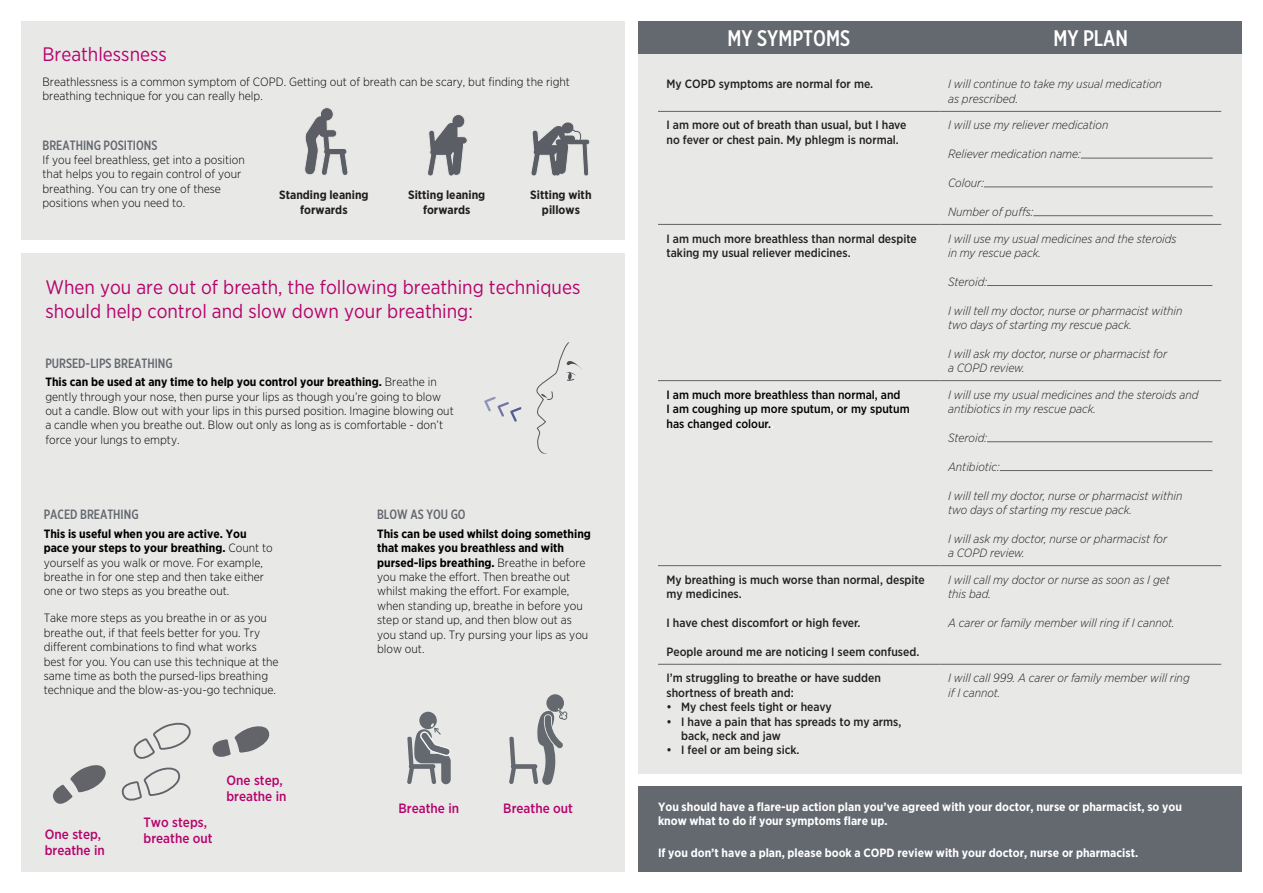
<style>
.page{position:relative;width:1263px;height:893px;background:#fff}
.page>*{position:absolute;margin:0;border:0;box-sizing:border-box;transform-origin:0 0}
.t1{font:500 22.5px "Gotham X Narrow";color:#fff}
.t2{font:19.5px/23.4px "Gotham Narrow";color:#b6036c}
.t3{font:500 13.5px/16.2px "Gotham Narrow";color:#b6036c}
.t4{font:500 13.5px "Gotham X Narrow";color:#64686f}
.t5{font:300 12px/14.4px "Gotham Narrow";color:#000}
.t6{font:italic 300 12px/14.4px "Gotham Narrow";color:#231f20}
.List_Paragraph{font:500 12px/14.4px "Gotham Narrow";color:#231f20}
.t7{font:700 12px/14.4px "Gotham Narrow";color:#fff}
.t8{font:500 12px/14.4px "Gotham Narrow";color:#000}
.t9{font:700 12px/14.4px "Gotham Narrow";color:#231f20;text-align:center}
.s1{font-weight:700}
.s2{color:#fff}
</style>
<div class="page">
<div style="left:638px;top:54px;width:604px;height:720px;background:#e8e8e7"></div>
<div style="left:638px;top:787px;width:604px;height:85px;background:#64686f"></div>
<div style="left:638px;top:21px;width:604px;height:33px;background:#64686f"></div>
<div style="left:21px;top:21px;width:604px;height:219px;background:#e8e8e7"></div>
<svg style="left:304px;top:107px;width:44px;height:68px"></svg>
<svg style="left:428px;top:115px;width:39px;height:61px"></svg>
<svg style="left:531px;top:122px;width:59px;height:54px"></svg>
<div style="left:21px;top:253px;width:604px;height:619px;background:#e8e8e7"></div>
<svg style="left:536px;top:342px;width:46px;height:112px"></svg>
<svg style="left:484px;top:396px;width:38px;height:26px"></svg>
<svg style="left:53px;top:722px;width:138px;height:82px"></svg>
<svg style="left:212px;top:726px;width:58px;height:31px"></svg>
<hr style="left:658px;top:111px;width:281px;height:1px;background:#636366">
<hr style="left:939px;top:111px;width:282px;height:1px;background:#636366">
<hr style="left:658px;top:224px;width:281px;height:1px;background:#636366">
<hr style="left:939px;top:224px;width:282px;height:1px;background:#636366">
<hr style="left:658px;top:380px;width:281px;height:1px;background:#636366">
<hr style="left:939px;top:380px;width:282px;height:1px;background:#636366">
<hr style="left:658px;top:565px;width:281px;height:1px;background:#636366">
<hr style="left:939px;top:565px;width:282px;height:1px;background:#636366">
<hr style="left:658px;top:664px;width:281px;height:1px;background:#636366">
<hr style="left:939px;top:664px;width:282px;height:1px;background:#636366">
<hr style="left:1081px;top:158px;width:132px;height:1px;background:#636366">
<hr style="left:984px;top:187px;width:229px;height:1px;background:#636366">
<hr style="left:1033px;top:215px;width:180px;height:1px;background:#636366">
<hr style="left:987px;top:285px;width:225px;height:1px;background:#636366">
<hr style="left:987px;top:441px;width:225px;height:1px;background:#636366">
<hr style="left:1000px;top:470px;width:212px;height:1px;background:#636366">
<svg style="left:407px;top:712px;width:44px;height:72px"></svg>
<svg style="left:509px;top:694px;width:58px;height:91px"></svg>
<p class="t2" style="left:43px;top:42px;width:126px">Breathlessness</p>
<p class="t5" style="left:43px;top:74px;width:529px">Breathlessness is a common symptom of COPD. Getting out of breath can be scary, but finding the right breathing technique for you can really help.</p>
<p class="t4" style="left:43px;top:137px;width:116px">BREATHING POSITIONS</p>
<p class="t5" style="left:43px;top:152px;width:204px">If you feel breathless, get into a position that helps you to regain control of your breathing. You can try one of these positions when you need to.</p>
<p class="t9" style="left:279px;top:188px;width:91px">Standing leaning forwards</p>
<p class="t9" style="left:408px;top:188px;width:79px">Sitting leaning forwards</p>
<p class="t9" style="left:530px;top:188px;width:63px">Sitting with pillows</p>
<p class="t2" style="left:45px;top:275px;width:536px">When you are out of breath, the following breathing techniques should help control and slow down your breathing:</p>
<p class="t4" style="left:45px;top:355px;width:129px">PURSED-LIPS BREATHING</p>
<p class="t5" style="left:45px;top:374px;width:410px"><span class="s1">This can be used at any time to help you control your breathing.</span> Breathe in gently through your nose, then purse your lips as though you’re going to blow out a candle. Blow out with your lips in this pursed position. Imagine blowing out a candle when you breathe out. Blow out only as long as is comfortable - don’t force your lungs to empty.</p>
<p class="t4" style="left:44px;top:506px;width:96px">PACED BREATHING</p>
<p class="t5" style="left:44px;top:526px;width:231px"><span class="s1">This is useful when you are active. You pace your steps to your breathing.</span> Count to yourself as you walk or move. For example, breathe in for one step and then take either one or two steps as you breathe out.</p>
<p class="t5" style="left:44px;top:611px;width:236px">Take more steps as you breathe in or as you breathe out, if that feels better for you. Try different combinations to find what works best for you. You can use this technique at the same time as both the pursed-lips breathing technique and the blow-as-you-go technique.</p>
<p class="t3" style="left:45px;top:825px;width:62px">One step, breathe in</p>
<p class="t3" style="left:144px;top:814px;width:71px">Two steps, breathe out</p>
<p class="t3" style="left:226px;top:772px;width:62px">One step, breathe in</p>
<p class="t4" style="left:377px;top:506px;width:90px">BLOW AS YOU GO</p>
<p class="t5" style="left:377px;top:526px;width:215px"><span class="s1">This can be used whilst doing something that makes you breathless and with pursed-lips breathing.</span> Breathe in before you make the effort. Then breathe out whilst making the effort. For example, when standing up, breathe in before you step or stand up, and then blow out as you stand up. Try pursing your lips as you blow out.</p>
<p class="t3" style="left:399px;top:800px;width:62px">Breathe in</p>
<p class="t3" style="left:503px;top:800px;width:71px">Breathe out</p>
<p class="t1" style="left:728px;top:24px;width:124px">MY SYMPTOMS</p>
<p class="t1" style="left:1053px;top:25px;width:76px">MY PLAN</p>
<p class="List_Paragraph" style="left:666px;top:77px;width:208px">My COPD symptoms are normal for me.</p>
<p class="t6" style="left:948px;top:77px;width:215px">I will continue to take my usual medication as prescribed.</p>
<p class="List_Paragraph" style="left:666px;top:118px;width:241px">I am more out of breath than usual, but I have no fever or chest pain. My phlegm is normal.</p>
<p class="t6" style="left:948px;top:118px;width:162px">I will use my reliever medication</p>
<p class="t6" style="left:948px;top:147px;width:134px">Reliever medication name:</p>
<p class="t6" style="left:948px;top:175px;width:37px">Colour:</p>
<p class="t6" style="left:948px;top:204px;width:87px">Number of puffs:</p>
<p class="List_Paragraph" style="left:666px;top:231px;width:252px">I am much more breathless than normal despite taking my usual reliever medicines.</p>
<p class="t6" style="left:948px;top:231px;width:230px">I will use my usual medicines and the steroids in my rescue pack.</p>
<p class="t6" style="left:948px;top:274px;width:40px">Steroid:</p>
<p class="t6" style="left:948px;top:303px;width:236px">I will tell my doctor, nurse or pharmacist within</p>
<p class="t6" style="left:948px;top:317px;width:185px">two days of starting my rescue pack.</p>
<p class="t6" style="left:948px;top:346px;width:221px">I will ask my doctor, nurse or pharmacist for a COPD review.</p>
<p class="t8" style="left:666px;top:387px;width:245px">I am much more breathless than normal, and<br>I am coughing up more sputum, or my sputum has changed colour.<span class="s2">.</span></p>
<p class="t6" style="left:948px;top:387px;width:252px">I will use my usual medicines and the steroids and antibiotics in my rescue pack.</p>
<p class="t6" style="left:948px;top:430px;width:40px">Steroid:</p>
<p class="t6" style="left:948px;top:459px;width:53px">Antibiotic:</p>
<p class="t6" style="left:948px;top:488px;width:236px">I will tell my doctor, nurse or pharmacist within two days of starting my rescue pack.</p>
<p class="t6" style="left:948px;top:531px;width:221px">I will ask my doctor, nurse or pharmacist for a COPD review.</p>
<p class="List_Paragraph" style="left:666px;top:572px;width:260px">My breathing is much worse than normal, despite my medicines.</p>
<p class="List_Paragraph" style="left:666px;top:615px;width:196px">I have chest discomfort or high fever.</p>
<p class="List_Paragraph" style="left:666px;top:644px;width:254px">People around me are noticing I seem confused.</p>
<p class="t6" style="left:948px;top:572px;width:223px">I will call my doctor or nurse as soon as I get this bad.</p>
<p class="t6" style="left:948px;top:615px;width:228px">A carer or family member will ring if I cannot.</p>
<p class="List_Paragraph" style="left:666px;top:671px;width:216px">I’m struggling to breathe or have sudden shortness of breath and:</p>
<p class="List_Paragraph" style="left:666px;top:700px;width:167px">• My chest feels tight or heavy</p>
<p class="List_Paragraph" style="left:681px;top:714px;width:222px;text-indent:-15px">• I have a pain that has spreads to my arms, back, neck and jaw</p>
<p class="List_Paragraph" style="left:666px;top:743px;width:135px">• I feel or am being sick.</p>
<p class="t6" style="left:948px;top:671px;width:243px">I will call 999. A carer or family member will ring if I cannot.</p>
<p class="t7" style="left:658px;top:799px;width:525px">You should have a flare-up action plan you’ve agreed with your doctor, nurse or pharmacist, so you know what to do if your symptoms flare up.</p>
<p class="t7" style="left:658px;top:845px;width:482px">If you don’t have a plan, please book a COPD review with your doctor, nurse or pharmacist.</p>
</div>
